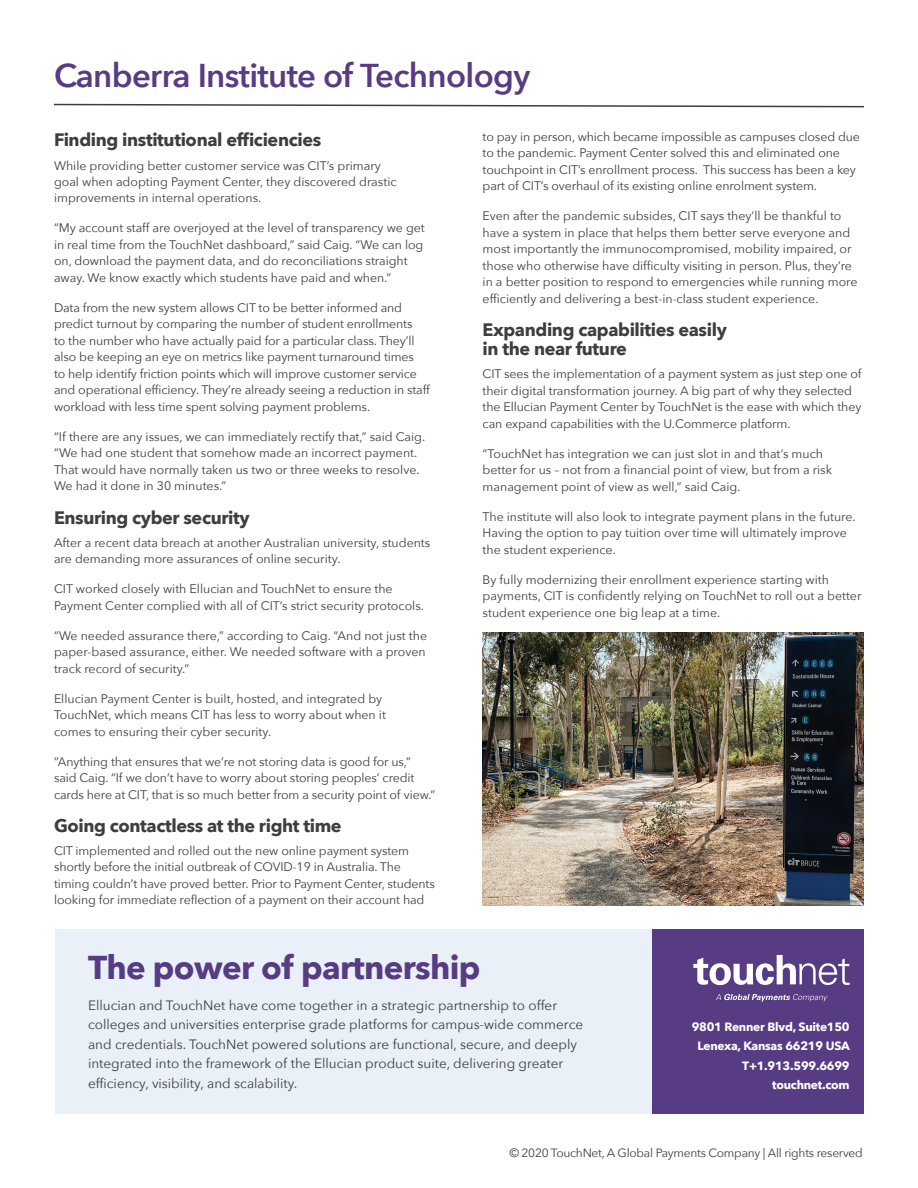
<style>
.page{position:relative;width:918px;height:1188px;background:#fff}
.page>*{position:absolute;margin:0;border:0;box-sizing:border-box;transform-origin:0 0}
.t1{font:600 33px "Avenir Next";letter-spacing:-.02em;color:#573c83}
.t2{font:700 33px "Avenir Next";letter-spacing:-.02em;color:#573c83}
.t3{font:700 18px/19.5px "Avenir Next";letter-spacing:-.02em;color:#3e3e3f}
.t4{font:13.5px/19.5px "Avenir Next";color:#3e3e3f}
.t5{font:12.3px/16.5px "Avenir Next";letter-spacing:-.005em;color:#3e3e3f}
.t6{font:700 12px/19.5px "Avenir Next";letter-spacing:-.02em;color:#fff;text-align:right}
.t7{font:12px "Avenir Next";letter-spacing:-.02em;color:#3e3e3f}
</style>
<div class="page">
<div style="left:650px;top:929px;width:214px;height:185px;background:#573c83"></div>
<div style="left:55px;top:929px;width:596px;height:185px;background:#e9f0f7"></div>
<svg style="left:693px;top:955px;width:157px;height:30px"></svg>
<svg style="left:716px;top:994px;width:111px;height:8px"></svg>
<img style="left:483px;top:633px;width:381px;height:272px">
<svg style="left:54px;top:103px;width:810px;height:5px"></svg>
<h1 class="t1" style="left:54px;top:47px;width:478px">Canberra Institute of Technology</h1>
<h2 class="t3" style="left:54px;top:130px;width:269px">Finding institutional efficiencies</h2>
<p class="t5" style="left:54px;top:156px;width:344px">While providing better customer service was CIT’s primary goal when adopting Payment Center, they discovered drastic improvements in internal operations.</p>
<p class="t5" style="left:54px;top:219px;width:372px">“My account staff are overjoyed at the level of transparency we get in real time from the TouchNet dashboard,” said Caig. “We can log on, download the payment data, and do reconciliations straight away. We know exactly which students have paid and when.”</p>
<p class="t5" style="left:54px;top:299px;width:377px">Data from the new system allows CIT to be better informed and predict turnout by comparing the number of student enrollments<br>to the number who have actually paid for a particular class. They’ll also be keeping an eye on metrics like payment turnaround times<br>to help identify friction points which will improve customer service and operational efficiency. They’re already seeing a reduction in staff workload with less time spent solving payment problems.</p>
<p class="t5" style="left:54px;top:428px;width:373px">“If there are any issues, we can immediately rectify that,” said Caig. “We had one student that somehow made an incorrect payment.<br>That would have normally taken us two or three weeks to resolve.<br>We had it done in 30 minutes.”</p>
<h2 class="t3" style="left:54px;top:507px;width:197px">Ensuring cyber security</h2>
<p class="t5" style="left:54px;top:534px;width:378px">After a recent data breach at another Australian university, students are demanding more assurances of online security.</p>
<p class="t5" style="left:54px;top:580px;width:372px">CIT worked closely with Ellucian and TouchNet to ensure the<br>Payment Center complied with all of CIT’s strict security protocols.</p>
<p class="t5" style="left:54px;top:627px;width:375px;text-align:justify">“We needed assurance there,” according to Caig. “And not just the paper-based assurance, either. We needed software with a proven track record of security.”</p>
<p class="t5" style="left:54px;top:690px;width:333px">Ellucian Payment Center is built, hosted, and integrated by<br>TouchNet, which means CIT has less to worry about when it comes to ensuring their cyber security.</p>
<p class="t5" style="left:54px;top:753px;width:383px">“Anything that ensures that we’re not storing data is good for us,” said Caig. “If we don’t have to worry about storing peoples’ credit cards here at CIT, that is so much better from a security point of view.”</p>
<h2 class="t3" style="left:54px;top:815px;width:289px">Going contactless at the right time</h2>
<p class="t5" style="left:54px;top:842px;width:382px">CIT implemented and rolled out the new online payment system shortly before the initial outbreak of COVID-19 in Australia. The timing couldn’t have proved better. Prior to Payment Center, students looking for immediate reflection of a payment on their account had</p>
<p class="t5" style="left:483px;top:128px;width:379px">to pay in person, which became impossible as campuses closed due to the pandemic. Payment Center solved this and eliminated one touchpoint in CIT’s enrollment process. This success has been a key part of CIT’s overhaul of its existing online enrolment system.</p>
<p class="t5" style="left:483px;top:207px;width:376px">Even after the pandemic subsides, CIT says they’ll be thankful to have a system in place that helps them better serve everyone and most importantly the immunocompromised, mobility impaired, or those who otherwise have difficulty visiting in person. Plus, they’re in a better position to respond to emergencies while running more efficiently and delivering a best-in-class student experience.</p>
<h2 class="t3" style="left:483px;top:319px;width:246px">Expanding capabilities easily in the near future</h2>
<p class="t5" style="left:483px;top:365px;width:381px">CIT sees the implementation of a payment system as just step one of their digital transformation journey. A big part of why they selected the Ellucian Payment Center by TouchNet is the ease with which they can expand capabilities with the U.Commerce platform.</p>
<p class="t5" style="left:483px;top:445px;width:351px">“TouchNet has integration we can just slot in and that’s much better for us – not from a financial point of view, but from a risk management point of view as well,” said Caig.</p>
<p class="t5" style="left:483px;top:508px;width:375px">The institute will also look to integrate payment plans in the future.<br>Having the option to pay tuition over time will ultimately improve the student experience.</p>
<p class="t5" style="left:483px;top:571px;width:380px">By fully modernizing their enrollment experience starting with payments, CIT is confidently relying on TouchNet to roll out a better student experience one big leap at a time.</p>
<h1 class="t2" style="left:88px;top:939px;width:394px">The power of partnership</h1>
<p class="t4" style="left:88px;top:995px;width:497px">Ellucian and TouchNet have come together in a strategic partnership to offer colleges and universities enterprise grade platforms for campus-wide commerce and credentials. TouchNet powered solutions are functional, secure, and deeply integrated into the framework of the Ellucian product suite, delivering greater efficiency, visibility, and scalability.</p>
<p class="t6" style="left:692px;top:1017px;width:160px">9801 Renner Blvd, Suite150<br>Lenexa, Kansas 66219 USA<br>T+1.913.599.6699 touchnet.com</p>
<p class="t7" style="left:509px;top:1143px;width:355px">© 2020 TouchNet, A Global Payments Company | All rights reserved</p>
</div>
